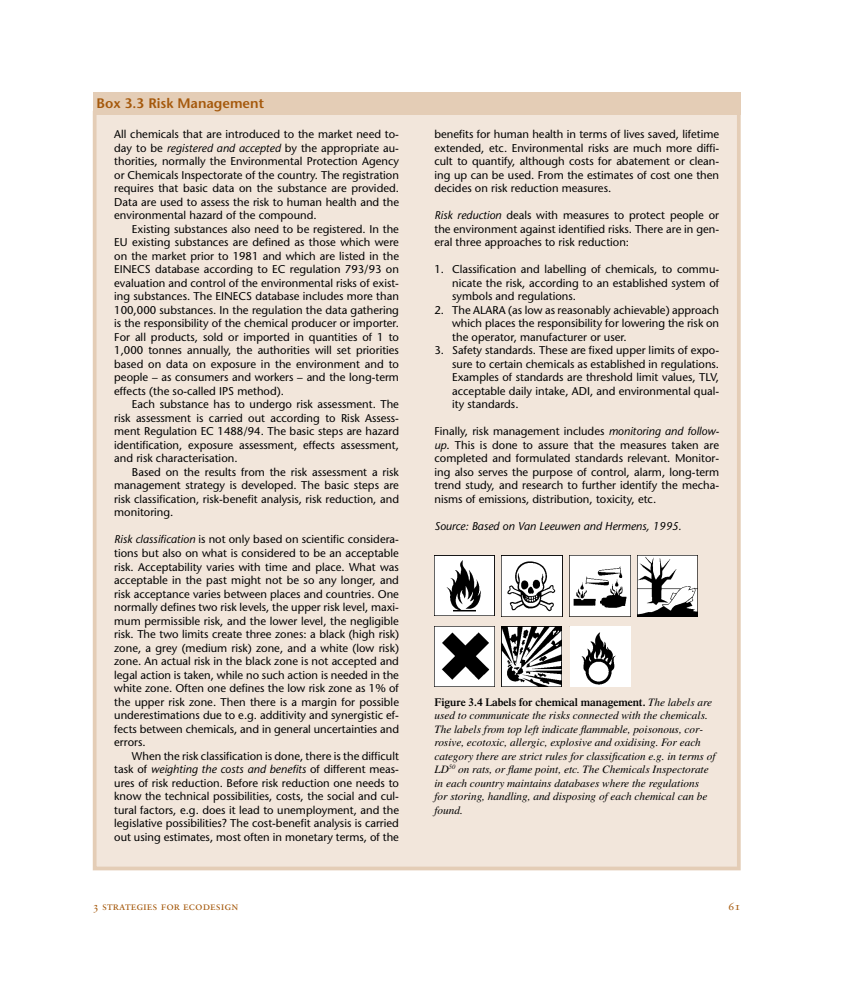
<style>
.page{position:relative;width:851px;height:993px;background:#fff}
.page>*{position:absolute;margin:0;border:0;box-sizing:border-box;transform-origin:0 0}
.t1{font:600 13.75px "Stone Sans";color:#a5590c}
.t2{font:11.25px/13.5px "Stone Sans";color:#000;text-align:justify}
.t3{font:italic 11.25px/13.5px "Times";color:#000}
.t4{font:italic 11.25px "Stone Sans";color:#000}
.t5{font:11.25px "Sabon Roman SC";color:#a5590c}
.s1{font-style:italic}
.s2{font-weight:600;font-style:normal}
</style>
<div class="page">
<div style="left:95px;top:113px;width:643px;height:755px;background:#f2e6db"></div>
<div style="left:93px;top:111px;width:647px;height:759px;border:4px solid #e4cdb6"></div>
<div style="left:93px;top:92px;width:647px;height:22px;background:#e4cdb6"></div>
<img style="left:434px;top:555px;width:60px;height:60px">
<img style="left:501px;top:626px;width:60px;height:60px">
<img style="left:570px;top:555px;width:60px;height:60px">
<img style="left:501px;top:555px;width:61px;height:60px">
<img style="left:434px;top:626px;width:60px;height:60px">
<img style="left:637px;top:555px;width:60px;height:60px">
<img style="left:570px;top:626px;width:60px;height:60px">
<p class="t1" style="left:96px;top:95px;width:169px">Box 3.3 Risk Management</p>
<p class="t2" style="left:114px;top:127px;width:286px">All chemicals that are introduced to the market need to&shy;day to be <span class="s1">registered and accepted</span> by the appropriate au&shy;thorities, normally the Environmental Protection Agency or Chemicals Inspectorate of the country. The registration requires that basic data on the substance are provided.<br>Data are used to assess the risk to human health and the environmental hazard of the compound.</p>
<p class="t2" style="left:114px;top:222px;width:286px;text-indent:18px">Existing substances also need to be registered. In the EU existing substances are defined as those which were on the market prior to 1981 and which are listed in the EINECS database according to EC regulation 793/93 on evaluation and control of the environmental risks of exist&shy;ing substances. The EINECS database includes more than 100,000 substances. In the regulation the data gathering is the responsibility of the chemical producer or importer.<br>For all products, sold or imported in quantities of 1 to 1,000 tonnes annually, the authorities will set priorities based on data on exposure in the environment and to people – as consumers and workers – and the long-term effects (the so-called IPS method).</p>
<p class="t2" style="left:114px;top:397px;width:286px;text-indent:18px">Each substance has to undergo risk assessment. The risk assessment is carried out according to Risk Assess&shy;ment Regulation EC 1488/94. The basic steps are hazard identification, exposure assessment, effects assessment, and risk characterisation.</p>
<p class="t2" style="left:114px;top:465px;width:286px;text-indent:18px">Based on the results from the risk assessment a risk management strategy is developed. The basic steps are risk classification, risk-benefit analysis, risk reduction, and monitoring.</p>
<p class="t2" style="left:114px;top:532px;width:286px"><span class="s1">Risk classification</span> is not only based on scientific considera&shy;tions but also on what is considered to be an acceptable risk. Acceptability varies with time and place. What was acceptable in the past might not be so any longer, and risk acceptance varies between places and countries. One normally defines two risk levels, the upper risk level, maxi&shy;mum permissible risk, and the lower level, the negligible risk. The two limits create three zones: a black (high risk) zone, a grey (medium risk) zone, and a white (low risk) zone. An actual risk in the black zone is not accepted and legal action is taken, while no such action is needed in the white zone. Often one defines the low risk zone as 1% of the upper risk zone. Then there is a margin for possible underestimations due to e.g. additivity and synergistic ef&shy;fects between chemicals, and in general uncertainties and errors.</p>
<p class="t2" style="left:114px;top:748px;width:286px;text-indent:18px">When the risk classification is done, there is the difficult task of <span class="s1">weighting the costs and benefits</span> of different meas&shy;ures of risk reduction. Before risk reduction one needs to know the technical possibilities, costs, the social and cul&shy;tural factors, e.g. does it lead to unemployment, and the legislative possibilities? The cost-benefit analysis is carried out using estimates, most often in monetary terms, of the</p>
<p class="t2" style="left:434px;top:127px;width:286px">benefits for human health in terms of lives saved, lifetime extended, etc. Environmental risks are much more diffi&shy;cult to quantify, although costs for abatement or clean&shy;ing up can be used. From the estimates of cost one then decides on risk reduction measures.</p>
<p class="t2" style="left:434px;top:208px;width:286px"><span class="s1">Risk reduction</span> deals with measures to protect people or the environment against identified risks. There are in gen&shy;eral three approaches to risk reduction:</p>
<p class="t2" style="left:452px;top:262px;width:268px;text-indent:-18px">1. Classification and labelling of chemicals, to commu&shy;nicate the risk, according to an established system of symbols and regulations.</p>
<p class="t2" style="left:452px;top:303px;width:268px;text-indent:-18px">2. The ALARA (as low as reasonably achievable) approach which places the responsibility for lowering the risk on the operator, manufacturer or user.</p>
<p class="t2" style="left:452px;top:343px;width:268px;text-indent:-18px">3. Safety standards. These are fixed upper limits of expo&shy;sure to certain chemicals as established in regulations.<br>Examples of standards are threshold limit values, TLV, acceptable daily intake, ADI, and environmental qual&shy;ity standards.</p>
<p class="t2" style="left:434px;top:424px;width:286px">Finally, risk management includes <span class="s1">monitoring and follow&shy;up</span>. This is done to assure that the measures taken are completed and formulated standards relevant. Monitor&shy;ing also serves the purpose of control, alarm, long-term trend study, and research to further identify the mecha&shy;nisms of emissions, distribution, toxicity, etc.</p>
<p class="t4" style="left:434px;top:519px;width:249px">Source: Based on Van Leeuwen and Hermens, 1995.</p>
<p class="t3" style="left:434px;top:695px;width:282px"><span class="s2">Figure 3.4 Labels for chemical management.</span> The labels are used to communicate the risks connected with the chemicals.<br>The labels from top left indicate flammable, poisonous, cor&shy;rosive, ecotoxic, allergic, explosive and oxidising. For each category there are strict rules for classification e.g. in terms of LD<sup>50</sup> on rats, or flame point, etc. The Chemicals Inspectorate in each country maintains databases where the regulations<br>for storing, handling, and disposing of each chemical can be found.</p>
<p class="t5" style="left:93px;top:899px;width:147px">3 strategies for ecodesign</p>
<p class="t5" style="left:728px;top:899px;width:14px">61</p>
</div>
